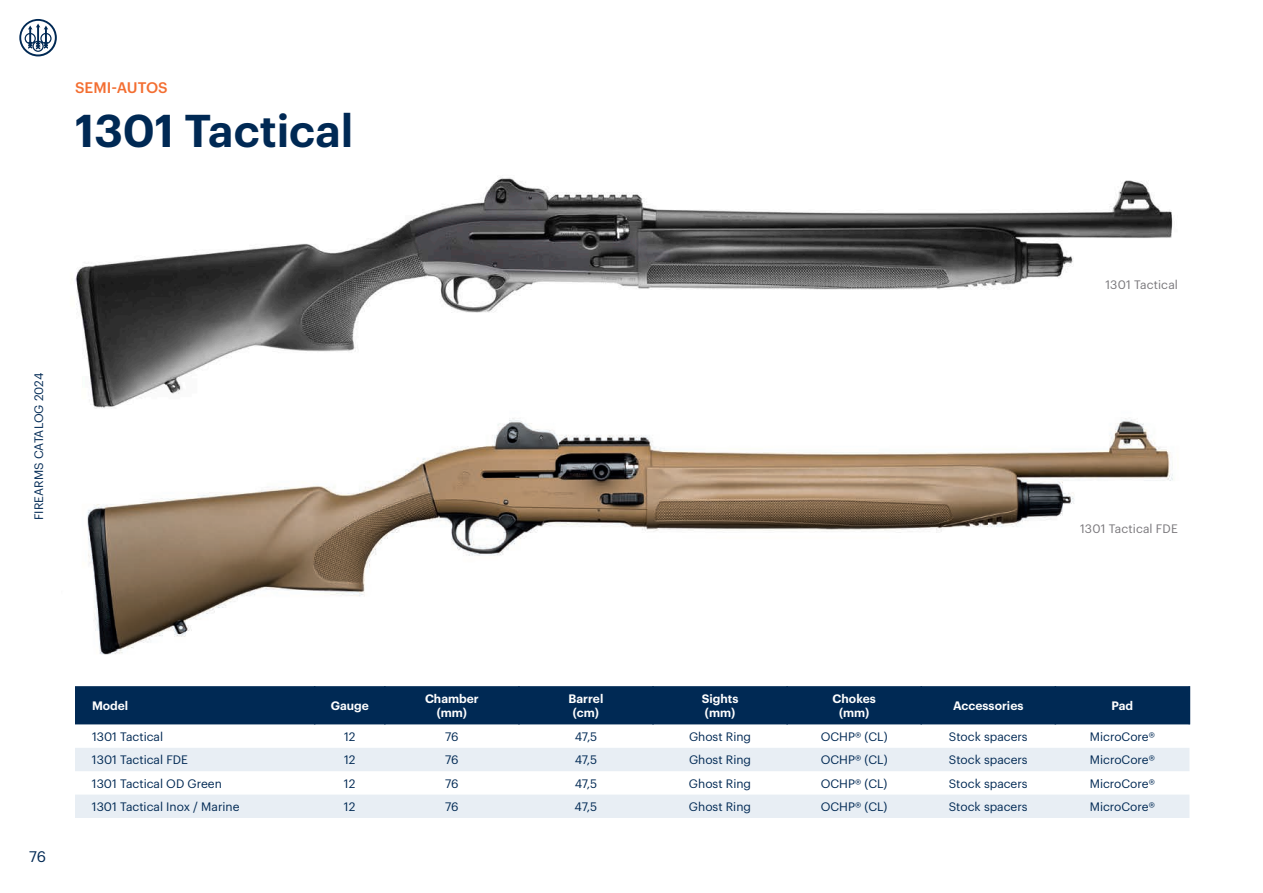
<style>
.page{position:relative;width:1263px;height:893px;background:#fff}
.page>*{position:absolute;margin:0;border:0;box-sizing:border-box;transform-origin:0 0}
.Chapter_opening{font:600 45px "Graphik";color:#002954}
.Chapter_opening-2{font:500 15px "Graphik";letter-spacing:.005em;color:#f36e31}
.t1{font:15px "Graphik";color:#002954}
.t2{font:12px "Graphik";color:#002954}
.t3{font:600 12px/14.4px "Graphik";color:#fff;text-align:center}
.titoli_desc_fucili_pagg_dx{font:12px "Graphik";letter-spacing:.01em;color:#79777b}
</style>
<div class="page">
<svg style="left:19px;top:19px;width:38px;height:37px"></svg>
<img style="left:87px;top:408px;width:1086px;height:247px">
<img style="left:75px;top:177px;width:1098px;height:231px">
<div style="left:75px;top:686px;width:1114px;height:38px;background:#002954"></div>
<svg style="left:75px;top:748px;width:1114px;height:70px;fill:#e8eef4"></svg>
<hr style="left:314px;top:686px;width:1px;height:38px;background:#002954">
<hr style="left:384px;top:686px;width:2px;height:38px;background:#002954">
<hr style="left:518px;top:686px;width:2px;height:38px;background:#002954">
<hr style="left:652px;top:686px;width:2px;height:38px;background:#002954">
<hr style="left:786px;top:686px;width:2px;height:38px;background:#002954">
<hr style="left:920px;top:686px;width:2px;height:38px;background:#002954">
<hr style="left:1054px;top:686px;width:2px;height:38px;background:#002954">
<hr style="left:1189px;top:686px;width:1px;height:38px;background:#002954">
<p class="Chapter_opening-2" style="left:75px;top:76px;width:94px">SEMI-AUTOS</p>
<p class="Chapter_opening" style="left:75px;top:96px;width:280px">1301 Tactical</p>
<p class="t2" style="left:30px;top:520px;width:149px;rotate:-90deg">FIREARMS CATALOG 2024</p>
<p class="titoli_desc_fucili_pagg_dx" style="left:1105px;top:276px;width:74px">1301 Tactical</p>
<p class="titoli_desc_fucili_pagg_dx" style="left:1080px;top:519px;width:99px">1301 Tactical FDE</p>
<p class="t1" style="left:29px;top:845px;width:18px">76</p>
<p class="t3" style="left:92px;top:698px;width:38px">Model</p>
<p class="t3" style="left:331px;top:698px;width:40px">Gauge</p>
<p class="t3" style="left:425px;top:690px;width:55px">Chamber (mm)</p>
<p class="t3" style="left:569px;top:690px;width:36px">Barrel (cm)</p>
<p class="t3" style="left:702px;top:690px;width:38px">Sights</p>
<p class="t3" style="left:705px;top:705px;width:32px">(mm)</p>
<p class="t3" style="left:832px;top:690px;width:45px">Chokes (mm)</p>
<p class="t3" style="left:953px;top:698px;width:72px">Accessories</p>
<p class="t3" style="left:1111px;top:698px;width:23px">Pad</p>
<p class="t2" style="left:92px;top:728px;width:73px">1301 Tactical</p>
<p class="t2" style="left:344px;top:728px;width:13px">12</p>
<p class="t2" style="left:445px;top:728px;width:15px">76</p>
<p class="t2" style="left:575px;top:728px;width:24px">47,5</p>
<p class="t2" style="left:689px;top:728px;width:64px">Ghost Ring</p>
<p class="t2" style="left:821px;top:728px;width:68px">OCHP® (CL)</p>
<p class="t2" style="left:949px;top:728px;width:80px">Stock spacers</p>
<p class="t2" style="left:1090px;top:728px;width:67px">MicroCore®</p>
<p class="t2" style="left:92px;top:751px;width:98px">1301 Tactical FDE</p>
<p class="t2" style="left:344px;top:751px;width:13px">12</p>
<p class="t2" style="left:445px;top:751px;width:15px">76</p>
<p class="t2" style="left:575px;top:751px;width:24px">47,5</p>
<p class="t2" style="left:689px;top:751px;width:64px">Ghost Ring</p>
<p class="t2" style="left:821px;top:751px;width:68px">OCHP® (CL)</p>
<p class="t2" style="left:949px;top:751px;width:80px">Stock spacers</p>
<p class="t2" style="left:1090px;top:751px;width:67px">MicroCore®</p>
<p class="t2" style="left:92px;top:774px;width:131px">1301 Tactical OD Green</p>
<p class="t2" style="left:344px;top:774px;width:13px">12</p>
<p class="t2" style="left:445px;top:774px;width:15px">76</p>
<p class="t2" style="left:575px;top:774px;width:24px">47,5</p>
<p class="t2" style="left:689px;top:774px;width:64px">Ghost Ring</p>
<p class="t2" style="left:821px;top:774px;width:68px">OCHP® (CL)</p>
<p class="t2" style="left:949px;top:774px;width:80px">Stock spacers</p>
<p class="t2" style="left:1090px;top:774px;width:67px">MicroCore®</p>
<p class="t2" style="left:92px;top:798px;width:149px">1301 Tactical Inox / Marine</p>
<p class="t2" style="left:344px;top:798px;width:13px">12</p>
<p class="t2" style="left:445px;top:798px;width:15px">76</p>
<p class="t2" style="left:575px;top:798px;width:24px">47,5</p>
<p class="t2" style="left:689px;top:798px;width:64px">Ghost Ring</p>
<p class="t2" style="left:821px;top:798px;width:68px">OCHP® (CL)</p>
<p class="t2" style="left:949px;top:798px;width:80px">Stock spacers</p>
<p class="t2" style="left:1090px;top:798px;width:67px">MicroCore®</p>
</div>
